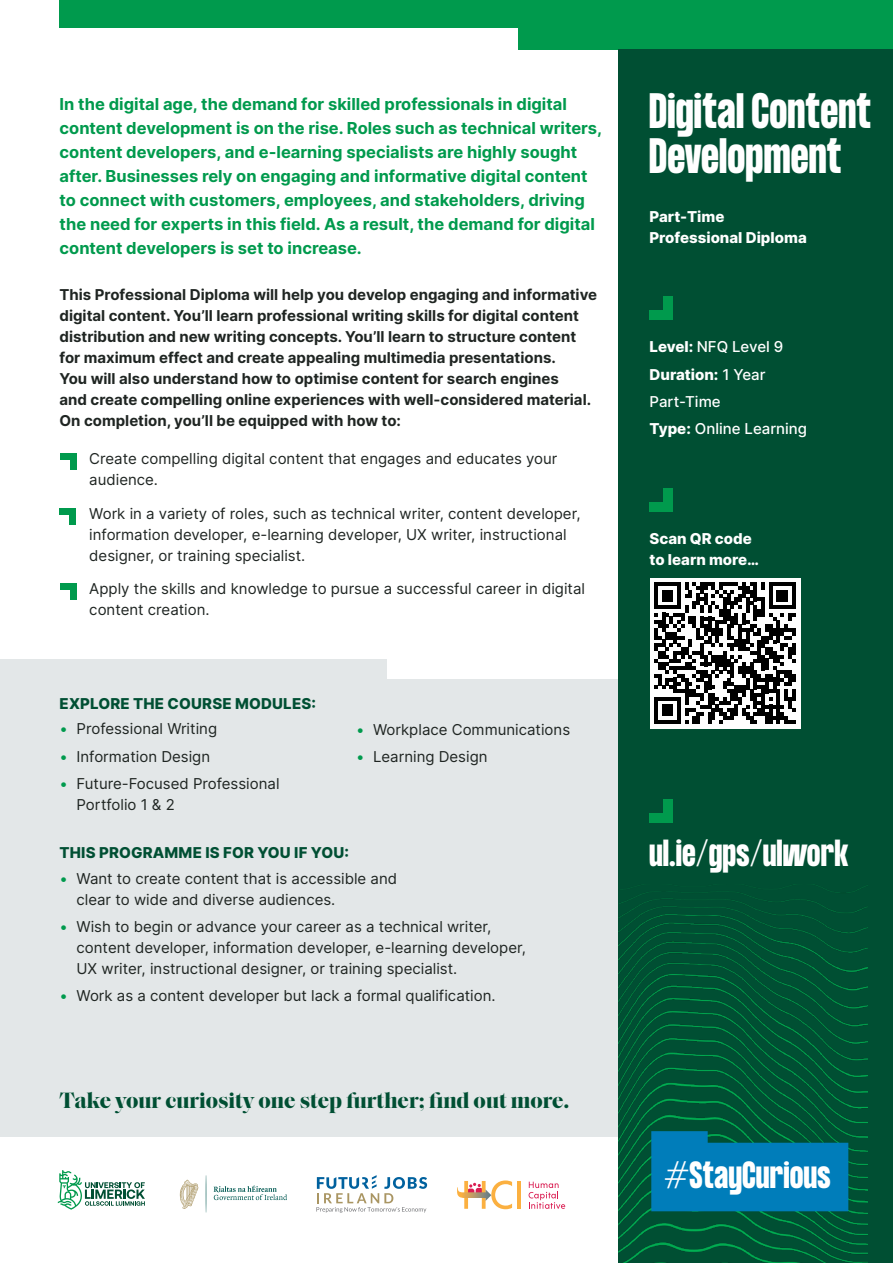
<style>
.page{position:relative;width:893px;height:1263px;background:#fff}
.page>*{position:absolute;margin:0;border:0;box-sizing:border-box;transform-origin:0 0}
.t1{font:700 43.5px/45px "Formula Condensed";letter-spacing:.02em;color:#fff}
.t2{font:700 33.15px "Formula Condensed";letter-spacing:.02em;color:#fff}
.t3{font:700 33px "Formula Condensed";letter-spacing:.02em;color:#fff}
.t4{font:700 22.5px "Saol Display";color:#004f33}
.t5{font:700 16.5px/24px "Inter";color:#009a4d}
.t6{font:15px/21px "Inter";color:#1f2522}
.t7{font:700 15px/21px "Inter";color:#1f2522}
.t8{font:500 15px/27.3px "Inter";color:#fff}
.t9{font:800 15px "Inter";letter-spacing:.01em;color:#004f33}
.t10{font:800 15px/21px "Inter";color:#fff}
.s1{color:#009a4d}
.s2{font-weight:800}
</style>
<div class="page">
<div style="left:0;top:0;width:619px;height:1263px;background:#e3e7e8"></div>
<div style="left:0;top:1137px;width:619px;height:126px;background:#fff"></div>
<div style="left:0;top:0;width:625px;height:658px;background:#fff"></div>
<div style="left:387px;top:195px;width:250px;height:484px;background:#fff"></div>
<div style="left:519px;top:0;width:374px;height:49px;background:#009a4d"></div>
<div style="left:619px;top:49px;width:274px;height:1214px;background:#004f33"></div>
<div style="left:60px;top:0;width:833px;height:28px;background:#009a4d"></div>
<svg style="left:529px;top:1182px;width:36px;height:27px"></svg>
<hr style="left:517px;top:1181px;width:4px;height:28px;background:#fbb040">
<svg style="left:457px;top:1180px;width:55px;height:29px"></svg>
<svg style="left:58px;top:1170px;width:87px;height:39px"></svg>
<svg style="left:213px;top:1185px;width:74px;height:15px"></svg>
<svg style="left:206px;top:1175px;width:1px;height:37px"></svg>
<svg style="left:180px;top:1180px;width:18px;height:29px"></svg>
<svg style="left:316px;top:1175px;width:111px;height:38px"></svg>
<div style="left:649px;top:310px;width:24px;height:10px;background:#009a4d"></div>
<div style="left:663px;top:296px;width:10px;height:24px;background:#009a4d"></div>
<div style="left:649px;top:502px;width:24px;height:10px;background:#009a4d"></div>
<div style="left:663px;top:489px;width:10px;height:23px;background:#009a4d"></div>
<div style="left:649px;top:578px;width:151px;height:151px;background:#fff"></div>
<svg style="left:654px;top:582px;width:141px;height:142px"></svg>
<div style="left:70px;top:453px;width:7px;height:17px;background:#009a4d"></div>
<div style="left:60px;top:453px;width:17px;height:7px;background:#009a4d"></div>
<div style="left:69px;top:508px;width:7px;height:17px;background:#009a4d"></div>
<div style="left:60px;top:508px;width:16px;height:7px;background:#009a4d"></div>
<div style="left:70px;top:583px;width:7px;height:17px;background:#009a4d"></div>
<div style="left:60px;top:583px;width:17px;height:7px;background:#009a4d"></div>
<img style="left:619px;top:884px;width:248px;height:379px">
<svg style="left:651px;top:1131px;width:197px;height:80px;background:#0079ab"></svg>
<div style="left:649px;top:813px;width:24px;height:10px;background:#009a4d"></div>
<div style="left:663px;top:799px;width:10px;height:24px;background:#009a4d"></div>
<p class="t5" style="left:60px;top:91px;width:544px">In the digital age, the demand for skilled professionals in digital content development is on the rise. Roles such as technical writers, content developers, and e-learning specialists are highly sought after. Businesses rely on engaging and informative digital content to connect with customers, employees, and stakeholders, driving the need for experts in this field. As a result, the demand for digital content developers is set to increase.</p>
<p class="t7" style="left:60px;top:283px;width:539px">This Professional Diploma will help you develop engaging and informative digital content. You’ll learn professional writing skills for digital content distribution and new writing concepts. You’ll learn to structure content for maximum effect and create appealing multimedia presentations.<br>You will also understand how to optimise content for search engines<br>and create compelling online experiences with well-considered material.<br>On completion, you’ll be equipped with how to:</p>
<p class="t6" style="left:89px;top:448px;width:470px">Create compelling digital content that engages and educates your audience.</p>
<p class="t6" style="left:89px;top:502px;width:493px">Work in a variety of roles, such as technical writer, content developer, information developer, e-learning developer, UX writer, instructional designer, or training specialist.</p>
<p class="t6" style="left:89px;top:578px;width:497px">Apply the skills and knowledge to pursue a successful career in digital content creation.</p>
<p class="t9" style="left:60px;top:692px;width:258px">EXPLORE THE COURSE MODULES:</p>
<p class="t6" style="left:60px;top:718px;width:159px"><span class="s1">•</span> Professional Writing</p>
<p class="t6" style="left:60px;top:745px;width:152px"><span class="s1">•</span> Information Design</p>
<p class="t6" style="left:77px;top:773px;width:205px;text-indent:-17px"><span class="s1">•</span> Future-Focused Professional<br>Portfolio 1 &amp; 2</p>
<p class="t9" style="left:60px;top:842px;width:291px">THIS PROGRAMME IS FOR YOU IF YOU:</p>
<p class="t6" style="left:77px;top:867px;width:322px;text-indent:-17px"><span class="s1">•</span> Want to create content that is accessible and clear to wide and diverse audiences.</p>
<p class="t6" style="left:77px;top:916px;width:451px;text-indent:-17px"><span class="s1">•</span> Wish to begin or advance your career as a technical writer, content developer, information developer, e-learning developer,<br>UX writer, instructional designer, or training specialist.</p>
<p class="t6" style="left:60px;top:985px;width:438px"><span class="s1">•</span> Work as a content developer but lack a formal qualification.</p>
<p class="t6" style="left:356px;top:718px;width:216px"><span class="s1">•</span> Workplace Communications</p>
<p class="t6" style="left:356px;top:746px;width:133px"><span class="s1">•</span> Learning Design</p>
<h3 class="t4" style="left:60px;top:1083px;width:511px">Take your curiosity one step further; find out more.</h3>
<h1 class="t1" style="left:649px;top:91px;width:223px">Digital Content<br>Development</h1>
<p class="t10" style="left:649px;top:205px;width:159px">Part-Time<br>Professional Diploma</p>
<p class="t8" style="left:649px;top:333px;width:159px"><span class="s2">Level:</span> NFQ Level 9<br><span class="s2">Duration:</span> 1 Year<br>Part-Time<br><span class="s2">Type:</span> Online Learning</p>
<p class="t10" style="left:649px;top:527px;width:111px">Scan QR code to learn more…</p>
<h3 class="t3" style="left:649px;top:833px;width:200px">ul.ie/gps/ulwork</h3>
<h2 class="t2" style="left:665px;top:1155px;width:167px">#StayCurious</h2>
</div>
